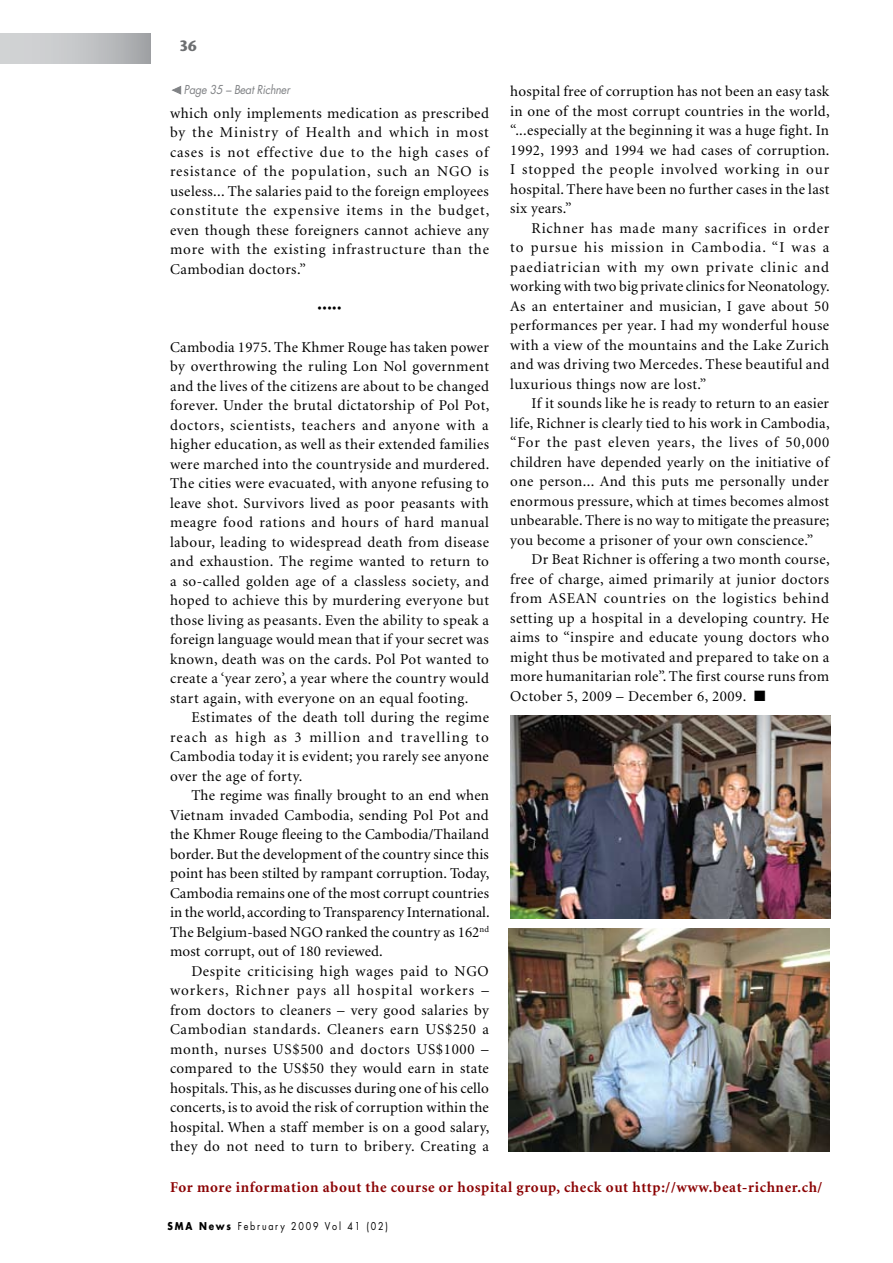
<style>
.page{position:relative;width:893px;height:1263px;background:#fff}
.page>*{position:absolute;margin:0;border:0;box-sizing:border-box;transform-origin:0 0}
.t1{font:15px/19.5px "Minion";letter-spacing:.025em;color:#000;text-align:justify}
.t2{font:700 15px "Minion";letter-spacing:.04em;color:#8b0304}
.t3{font:700 15px "Stone Sans";color:#6d6f71;scale:.9 1}
.t4{font:italic 12px "Futura";letter-spacing:-.02em;color:#808285;scale:.9 1}
.t5{font:10.5px "Futura";letter-spacing:.2em;color:#000;scale:.85 1}
.s1{font-weight:700}
</style>
<div class="page">
<svg style="left:172px;top:86px;width:9px;height:9px"></svg>
<img style="left:510px;top:716px;width:321px;height:202px">
<img style="left:509px;top:928px;width:320px;height:224px">
<div style="left:0;top:34px;width:151px;height:29px;background:linear-gradient(to right,#dadcdd,#a8aaad)"></div>
<p class="t3" style="left:180px;top:37px;width:20px">36</p>
<p class="t4" style="left:184px;top:82px;width:119px">Page 35 – Beat Richner</p>
<p class="t1" style="left:170px;top:104px;width:321px">which only implements medication as prescribed by the Ministry of Health and which in most cases is not effective due to the high cases of resistance of the population, such an NGO is useless... The salaries paid to the foreign employees constitute the expensive items in the budget, even though these foreigners cannot achieve any more with the existing infrastructure than the Cambodian doctors.”</p>
<p class="t1" style="left:318px;top:299px;width:25px">•••••</p>
<p class="t1" style="left:170px;top:338px;width:321px">Cambodia 1975. The Khmer Rouge has taken power by overthrowing the ruling Lon Nol government and the lives of the citizens are about to be changed forever. Under the brutal dictatorship of Pol Pot, doctors, scientists, teachers and anyone with a higher education, as well as their extended families were marched into the countryside and murdered.<br>The cities were evacuated, with anyone refusing to leave shot. Survivors lived as poor peasants with meagre food rations and hours of hard manual labour, leading to widespread death from disease and exhaustion. The regime wanted to return to a so-called golden age of a classless society, and hoped to achieve this by murdering everyone but those living as peasants. Even the ability to speak a foreign language would mean that if your secret was known, death was on the cards. Pol Pot wanted to create a ‘year zero’, a year where the country would start again, with everyone on an equal footing.</p>
<p class="t1" style="left:170px;top:708px;width:320px;text-indent:21px">Estimates of the death toll during the regime reach as high as 3 million and travelling to Cambodia today it is evident; you rarely see anyone over the age of forty.</p>
<p class="t1" style="left:170px;top:786px;width:321px;text-indent:21px">The regime was finally brought to an end when Vietnam invaded Cambodia, sending Pol Pot and the Khmer Rouge fleeing to the Cambodia/Thailand border. But the development of the country since this point has been stilted by rampant corruption. Today, Cambodia remains one of the most corrupt countries in the world, according to Transparency International.<br>The Belgium-based NGO ranked the country as 162<sup>nd </sup>most corrupt, out of 180 reviewed.</p>
<p class="t1" style="left:170px;top:962px;width:321px;text-indent:21px">Despite criticising high wages paid to NGO workers, Richner pays all hospital workers – from doctors to cleaners – very good salaries by Cambodian standards. Cleaners earn US$250 a month, nurses US$500 and doctors US$1000 – compared to the US$50 they would earn in state hospitals. This, as he discusses during one of his cello concerts, is to avoid the risk of corruption within the hospital. When a staff member is on a good salary, they do not need to turn to bribery. Creating a</p>
<p class="t1" style="left:510px;top:82px;width:321px">hospital free of corruption has not been an easy task in one of the most corrupt countries in the world, “...especially at the beginning it was a huge fight. In 1992, 1993 and 1994 we had cases of corruption.<br>I stopped the people involved working in our hospital. There have been no further cases in the last six years.”</p>
<p class="t1" style="left:510px;top:219px;width:321px;text-indent:21px">Richner has made many sacrifices in order to pursue his mission in Cambodia. “I was a paediatrician with my own private clinic and working with two big private clinics for Neonatology.<br>As an entertainer and musician, I gave about 50 performances per year. I had my wonderful house with a view of the mountains and the Lake Zurich and was driving two Mercedes. These beautiful and luxurious things now are lost.”</p>
<p class="t1" style="left:510px;top:394px;width:321px;text-indent:21px">If it sounds like he is ready to return to an easier life, Richner is clearly tied to his work in Cambodia, “For the past eleven years, the lives of 50,000 children have depended yearly on the initiative of one person... And this puts me personally under enormous pressure, which at times becomes almost unbearable. There is no way to mitigate the preasure; you become a prisoner of your own conscience.”</p>
<p class="t1" style="left:510px;top:550px;width:321px;text-indent:21px">Dr Beat Richner is offering a two month course, free of charge, aimed primarily at junior doctors from ASEAN countries on the logistics behind setting up a hospital in a developing country. He aims to “inspire and educate young doctors who might thus be motivated and prepared to take on a more humanitarian role”. The first course runs from October 5, 2009 – December 6, 2009. ■</p>
<p class="t2" style="left:170px;top:1179px;width:654px">For more information about the course or hospital group, check out http://www.beat-richner.ch/</p>
<p class="t5" style="left:168px;top:1219px;width:261px"><span class="s1">SMA News</span> February 2009 Vol 41 (02)</p>
</div>
